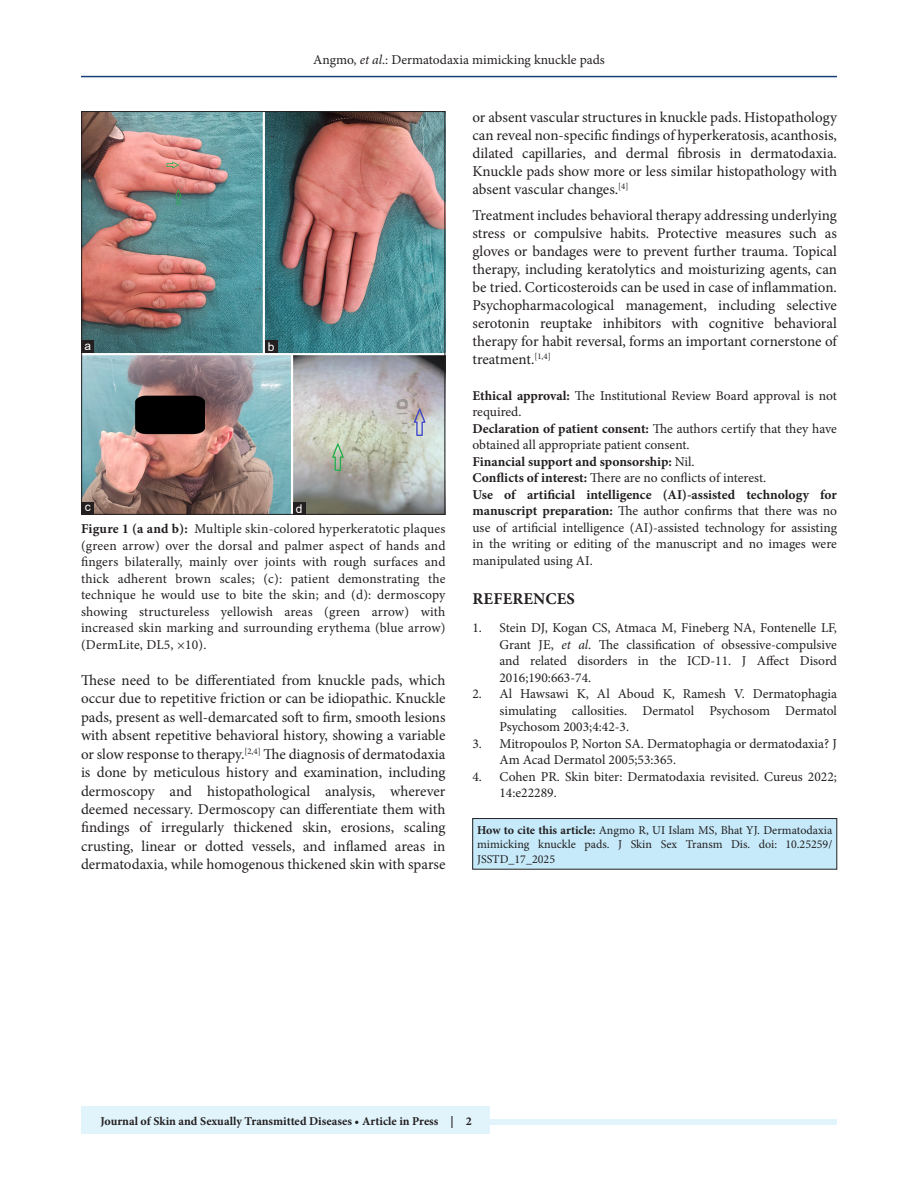
<style>
.page{position:relative;width:918px;height:1188px;background:#fff}
.page>*{position:absolute;margin:0;border:0;box-sizing:border-box;transform-origin:0 0}
.t1{font:700 16.5px "Minion Pro";letter-spacing:.01em;color:#231f20}
.TX{font:15px/18px "Minion Pro";color:#231f20;text-align:justify}
.FGC{font:13.5px/16.5px "Minion Pro";letter-spacing:.005em;color:#231f20;text-align:justify}
.REF{font:13.5px/16.5px "Minion Pro";color:#231f20;text-align:justify}
.TX_CLX{font:13.5px/16.5px "Minion Pro";letter-spacing:-.005em;color:#231f20;text-align:justify}
.TX_CLX_NO_SPACE{font:13.5px/16.5px "Minion Pro";letter-spacing:-.005em;color:#231f20}
.TX_CLX_HEADING{font:13.5px/16.5px "Minion Pro";letter-spacing:-.005em;color:#231f20}
.TX_CLX_NO_SPACE-2{font:700 13.5px "Minion Pro";color:#231f20}
.HTC{font:12px/14.4px "Minion Pro";color:#231f20;text-align:justify}
.JF{font:700 12px "Minion Pro";color:#231f20}
.LABEL{font:12px "Arial";color:#fff}
.s1{font-style:italic}
.s2{font-weight:700}
.s3{font-weight:400}
</style>
<div class="page">
<hr style="left:81px;top:76px;width:756px;height:1px;background:#164077">
<div style="left:81px;top:1119px;width:756px;height:6px;background:#e1f4fc"></div>
<div style="left:81px;top:1106px;width:409px;height:28px;background:#e1f4fc"></div>
<img style="left:83px;top:113px;width:360px;height:400px">
<div style="left:81px;top:111px;width:364px;height:404px;border:1px solid #231f20"></div>
<div style="left:293px;top:502px;width:13px;height:13px;background:#231f20"></div>
<div style="left:81px;top:502px;width:13px;height:13px;background:#231f20"></div>
<div style="left:265px;top:340px;width:12px;height:13px;background:#231f20"></div>
<div style="left:81px;top:340px;width:13px;height:13px;background:#231f20"></div>
<div style="left:473px;top:819px;width:364px;height:50px;background:#c6eafa"></div>
<div style="left:472px;top:818px;width:365px;height:51px;border:1px solid #231f20"></div>
<p class="FGC" style="left:313px;top:51px;width:293px">Angmo, <span class="s1">et al</span>.: Dermatodaxia mimicking knuckle pads</p>
<p class="LABEL" style="left:84px;top:337px;width:8px">a</p>
<p class="LABEL" style="left:268px;top:338px;width:8px">b</p>
<p class="LABEL" style="left:85px;top:499px;width:7px">c</p>
<p class="LABEL" style="left:296px;top:500px;width:8px">d</p>
<p class="FGC" style="left:81px;top:521px;width:366px"><span class="s2">Figure 1 (a and b):</span> Multiple skin-colored hyperkeratotic plaques (green arrow) over the dorsal and palmer aspect of hands and fingers bilaterally, mainly over joints with rough surfaces and thick adherent brown scales; (c): patient demonstrating the technique he would use to bite the skin; and (d): dermoscopy showing structureless yellowish areas (green arrow) with increased skin marking and surrounding erythema (blue arrow) (DermLite, DL5, ×10).</p>
<p class="TX" style="left:81px;top:671px;width:366px;line-height:18.5px">These need to be differentiated from knuckle pads, which occur due to repetitive friction or can be idiopathic. Knuckle pads, present as well-demarcated soft to firm, smooth lesions with absent repetitive behavioral history, showing a variable or slow response to therapy.<sup>[2,4]</sup> The diagnosis of dermatodaxia is done by meticulous history and examination, including dermoscopy and histopathological analysis, wherever deemed necessary. Dermoscopy can differentiate them with findings of irregularly thickened skin, erosions, scaling crusting, linear or dotted vessels, and inflamed areas in dermatodaxia, while homogenous thickened skin with sparse</p>
<p class="TX" style="left:472px;top:109px;width:366px">or absent vascular structures in knuckle pads. Histopathology can reveal non-specific findings of hyperkeratosis, acanthosis, dilated capillaries, and dermal fibrosis in dermatodaxia.<br>Knuckle pads show more or less similar histopathology with absent vascular changes.<sup>[4]</sup></p>
<p class="TX" style="left:472px;top:206px;width:366px">Treatment includes behavioral therapy addressing underlying stress or compulsive habits. Protective measures such as gloves or bandages were to prevent further trauma. Topical therapy, including keratolytics and moisturizing agents, can be tried. Corticosteroids can be used in case of inflammation.<br>Psychopharmacological management, including selective serotonin reuptake inhibitors with cognitive behavioral therapy for habit reversal, forms an important cornerstone of treatment.<sup>[1,4]</sup></p>
<p class="TX_CLX_HEADING" style="left:472px;top:387px;width:366px"><span class="s2">Ethical approval:</span> The Institutional Review Board approval is not required.</p>
<p class="TX_CLX_NO_SPACE" style="left:472px;top:420px;width:366px"><span class="s2">Declaration of patient consent:</span> The authors certify that they have obtained all appropriate patient consent.</p>
<p class="TX_CLX_NO_SPACE-2" style="left:472px;top:452px;width:224px">Financial support and sponsorship: <span class="s3">Nil.</span></p>
<p class="TX_CLX_NO_SPACE" style="left:472px;top:470px;width:295px"><span class="s2">Conflicts of interest:</span> There are no conflicts of interest.</p>
<p class="TX_CLX" style="left:472px;top:486px;width:366px"><span class="s2">Use of artificial intelligence (AI)-assisted technology for manuscript preparation:</span> The author confirms that there was no use of artificial intelligence (AI)-assisted technology for assisting in the writing or editing of the manuscript and no images were manipulated using AI.</p>
<h1 class="t1" style="left:473px;top:587px;width:104px">REFERENCES</h1>
<p class="REF" style="left:500px;top:620px;width:339px;text-indent:-27px">1. Stein DJ, Kogan CS, Atmaca M, Fineberg NA, Fontenelle LF, Grant JE, <span class="s1">et al</span>. The classification of obsessive-compulsive and related disorders in the ICD-11. J Affect Disord 2016;190:663-74.</p>
<p class="REF" style="left:500px;top:686px;width:339px;text-indent:-27px">2. Al Hawsawi K, Al Aboud K, Ramesh V. Dermatophagia simulating callosities. Dermatol Psychosom Dermatol Psychosom 2003;4:42-3.</p>
<p class="REF" style="left:500px;top:735px;width:339px;text-indent:-27px">3. Mitropoulos P, Norton SA. Dermatophagia or dermatodaxia? J<br>Am Acad Dermatol 2005;53:365.</p>
<p class="REF" style="left:500px;top:768px;width:339px;text-indent:-27px">4. Cohen PR. Skin biter: Dermatodaxia revisited. Cureus 2022;<br>14:e22289.</p>
<p class="HTC" style="left:477px;top:823px;width:357px"><span class="s2">How to cite this article:</span> Angmo R, UI Islam MS, Bhat YJ. Dermatodaxia mimicking knuckle pads. J Skin Sex Transm Dis. doi: 10.25259/ JSSTD_17_2025</p>
<p class="JF" style="left:100px;top:1113px;width:373px">Journal of Skin and Sexually Transmitted Diseases • Article in Press | 2</p>
</div>
